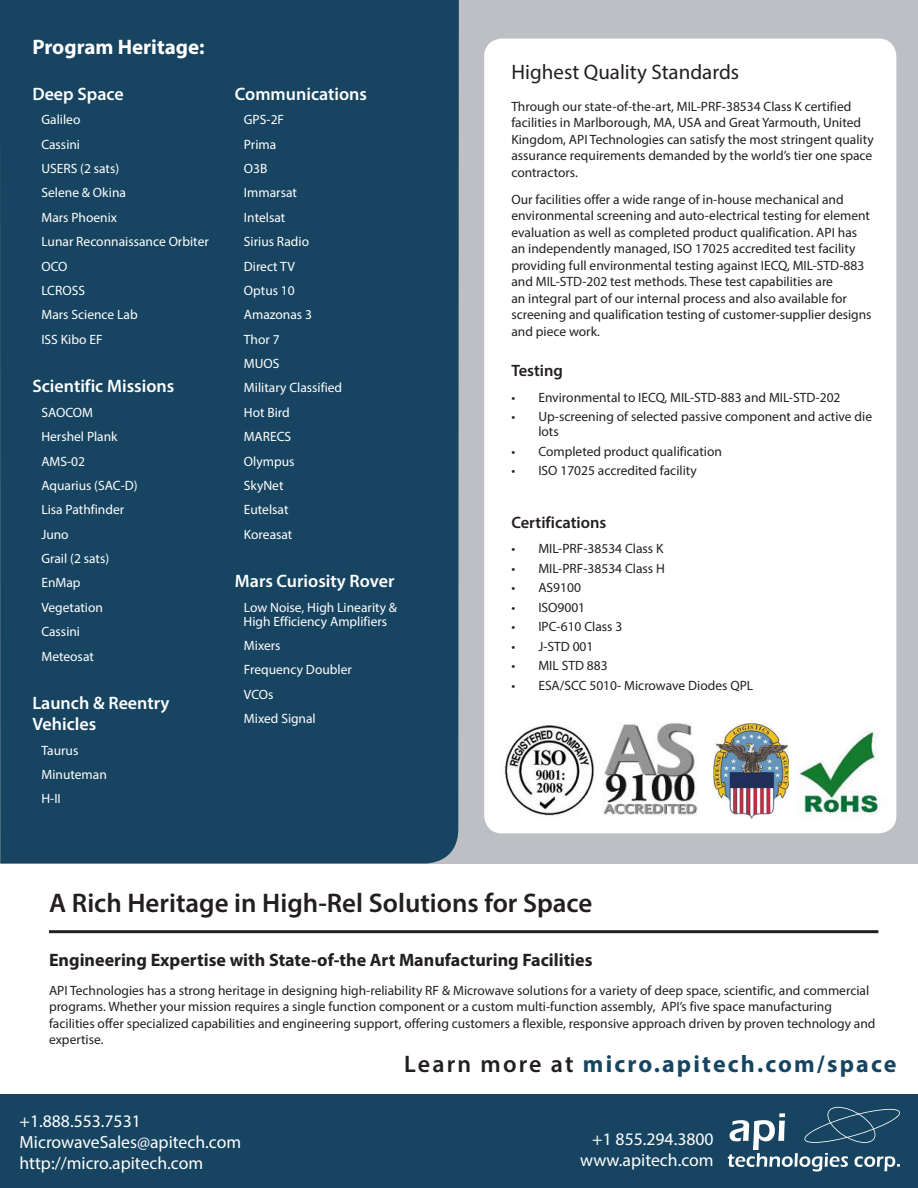
<style>
.page{position:relative;width:918px;height:1188px;background:#fff}
.page>*{position:absolute;margin:0;border:0;box-sizing:border-box;transform-origin:0 0}
.Heading{font:600 27px "Myriad Pro";color:#231f20}
.t1{font:700 24px "Myriad Pro";letter-spacing:.09em;color:#174460}
.Body{font:21px "Myriad Pro";color:#231f20}
.Features_Heading{font:700 21px "Myriad Pro";color:#fff}
.Body-2{font:600 18px/21px "Myriad Pro";color:#fff}
.Features_Heading-2{font:700 18px "Myriad Pro";color:#231f20}
.t2{font:17.7px "Myriad Pro";color:#fff}
.Body-3{font:600 16.5px "Myriad Pro";color:#231f20}
.Body-4{font:13.5px/16.5px "Myriad Pro";color:#231f20}
.Body-5{font:13.5px/13.8px "Myriad Pro";color:#fff}
.s1{font-weight:600;color:#231f20}
</style>
<div class="page">
<div style="left:0;top:1094px;width:918px;height:94px;background:#174460"></div>
<div style="left:0;top:0;width:918px;height:863px;background:#bdbfc4"></div>
<div style="left:0;top:0;width:459px;height:863px;background:#174460"></div>
<svg style="left:0;top:0;width:1px;height:140px"></svg>
<hr style="left:49px;top:930px;width:829px;height:3px;background:#231f20">
<div style="left:484px;top:39px;width:412px;height:794px;background:#fff"></div>
<svg style="left:728px;top:1107px;width:172px;height:65px"></svg>
<img style="left:500px;top:721px;width:100px;height:100px">
<img style="left:602px;top:723px;width:96px;height:92px">
<img style="left:714px;top:724px;width:74px;height:94px">
<img style="left:795px;top:726px;width:101px;height:93px">
<p class="Features_Heading" style="left:32px;top:34px;width:174px">Program Heritage:</p>
<p class="Body-2" style="left:32px;top:83px;width:93px">Deep Space</p>
<p class="Body-5" style="left:41px;top:113px;width:41px">Galileo</p>
<p class="Body-5" style="left:41px;top:137px;width:40px">Cassini</p>
<p class="Body-5" style="left:41px;top:161px;width:79px">USERS (2 sats)</p>
<p class="Body-5" style="left:41px;top:186px;width:86px">Selene &amp; Okina</p>
<p class="Body-5" style="left:41px;top:210px;width:77px">Mars Phoenix</p>
<p class="Body-5" style="left:41px;top:235px;width:169px">Lunar Reconnaissance Orbiter</p>
<p class="Body-5" style="left:41px;top:259px;width:28px">OCO</p>
<p class="Body-5" style="left:41px;top:283px;width:45px">LCROSS</p>
<p class="Body-5" style="left:41px;top:308px;width:98px">Mars Science Lab</p>
<p class="Body-5" style="left:41px;top:332px;width:63px">ISS Kibo EF</p>
<p class="Body-2" style="left:32px;top:375px;width:143px">Scientific Missions</p>
<p class="Body-5" style="left:41px;top:405px;width:53px">SAOCOM</p>
<p class="Body-5" style="left:41px;top:430px;width:78px">Hershel Plank</p>
<p class="Body-5" style="left:41px;top:454px;width:45px">AMS-02</p>
<p class="Body-5" style="left:41px;top:478px;width:98px">Aquarius (SAC-D)</p>
<p class="Body-5" style="left:41px;top:503px;width:84px">Lisa Pathfinder</p>
<p class="Body-5" style="left:41px;top:527px;width:29px">Juno</p>
<p class="Body-5" style="left:41px;top:551px;width:69px">Grail (2 sats)</p>
<p class="Body-5" style="left:41px;top:576px;width:41px">EnMap</p>
<p class="Body-5" style="left:41px;top:600px;width:63px">Vegetation</p>
<p class="Body-5" style="left:41px;top:625px;width:40px">Cassini</p>
<p class="Body-5" style="left:41px;top:649px;width:54px">Meteosat</p>
<p class="Body-2" style="left:32px;top:692px;width:139px">Launch &amp; Reentry<br>Vehicles</p>
<p class="Body-5" style="left:41px;top:743px;width:38px">Taurus</p>
<p class="Body-5" style="left:41px;top:767px;width:67px">Minuteman</p>
<p class="Body-5" style="left:41px;top:792px;width:21px">H-II</p>
<p class="Body-2" style="left:235px;top:83px;width:134px">Communications</p>
<p class="Body-5" style="left:244px;top:113px;width:42px">GPS-2F</p>
<p class="Body-5" style="left:244px;top:137px;width:34px">Prima</p>
<p class="Body-5" style="left:244px;top:161px;width:25px">O3B</p>
<p class="Body-5" style="left:244px;top:186px;width:55px">Immarsat</p>
<p class="Body-5" style="left:244px;top:210px;width:43px">Intelsat</p>
<p class="Body-5" style="left:244px;top:235px;width:67px">Sirius Radio</p>
<p class="Body-5" style="left:244px;top:259px;width:52px">Direct TV</p>
<p class="Body-5" style="left:244px;top:283px;width:52px">Optus 10</p>
<p class="Body-5" style="left:244px;top:308px;width:70px">Amazonas 3</p>
<p class="Body-5" style="left:244px;top:332px;width:37px">Thor 7</p>
<p class="Body-5" style="left:244px;top:356px;width:37px">MUOS</p>
<p class="Body-5" style="left:244px;top:381px;width:100px">Military Classified</p>
<p class="Body-5" style="left:244px;top:405px;width:47px">Hot Bird</p>
<p class="Body-5" style="left:244px;top:430px;width:49px">MARECS</p>
<p class="Body-5" style="left:244px;top:454px;width:52px">Olympus</p>
<p class="Body-5" style="left:244px;top:478px;width:41px">SkyNet</p>
<p class="Body-5" style="left:244px;top:503px;width:46px">Eutelsat</p>
<p class="Body-5" style="left:244px;top:527px;width:50px">Koreasat</p>
<p class="Body-2" style="left:235px;top:570px;width:161px">Mars Curiosity Rover</p>
<p class="Body-5" style="left:243px;top:600px;width:155px">Low Noise, High Linearity &amp;<br>High Efficiency Amplifiers</p>
<p class="Body-5" style="left:244px;top:638px;width:38px">Mixers</p>
<p class="Body-5" style="left:244px;top:663px;width:110px">Frequency Doubler</p>
<p class="Body-5" style="left:244px;top:687px;width:31px">VCOs</p>
<p class="Body-5" style="left:244px;top:712px;width:73px">Mixed Signal</p>
<p class="Body" style="left:511px;top:59px;width:229px">Highest Quality Standards</p>
<p class="Body-4" style="left:511px;top:98px;width:364px">Through our state-of-the-art, MIL-PRF-38534 Class K certified facilities in Marlborough, MA, USA and Great Yarmouth, United Kingdom, API Technologies can satisfy the most stringent quality assurance requirements demanded by the world’s tier one space contractors.</p>
<p class="Body-4" style="left:511px;top:191px;width:362px">Our facilities offer a wide range of in-house mechanical and environmental screening and auto-electrical testing for element evaluation as well as completed product qualification. API has an independently managed, ISO 17025 accredited test facility providing full environmental testing against IECQ, MIL-STD-883 and MIL-STD-202 test methods. These test capabilities are<br>an integral part of our internal process and also available for screening and qualification testing of customer-supplier designs and piece work.</p>
<p class="Body-3" style="left:511px;top:360px;width:53px">Testing</p>
<p class="Body-4" style="left:511px;top:389px;width:331px">• Environmental to IECQ, MIL-STD-883 and MIL-STD-202</p>
<p class="Body-4" style="left:538px;top:409px;width:335px;line-height:15px;text-indent:-27px">• Up-screening of selected passive component and active die lots</p>
<p class="Body-4" style="left:511px;top:443px;width:212px">• Completed product qualification</p>
<p class="Body-4" style="left:511px;top:462px;width:187px">• ISO 17025 accredited facility</p>
<p class="Body-3" style="left:511px;top:512px;width:97px">Certifications</p>
<p class="Body-4" style="left:511px;top:540px;width:154px">• MIL-PRF-38534 Class K</p>
<p class="Body-4" style="left:511px;top:560px;width:155px">• MIL-PRF-38534 Class H</p>
<p class="Body-4" style="left:511px;top:579px;width:71px">• AS9100</p>
<p class="Body-4" style="left:511px;top:599px;width:75px">• ISO9001</p>
<p class="Body-4" style="left:511px;top:618px;width:113px">• IPC-610 Class 3</p>
<p class="Body-4" style="left:511px;top:638px;width:84px">• J-STD 001</p>
<p class="Body-4" style="left:511px;top:657px;width:98px">• MIL STD 883</p>
<p class="Body-4" style="left:511px;top:677px;width:243px">• ESA/SCC 5010- Microwave Diodes QPL</p>
<p class="Heading" style="left:49px;top:885px;width:545px">A Rich Heritage in High-Rel Solutions for Space</p>
<p class="Features_Heading-2" style="left:49px;top:948px;width:545px">Engineering Expertise with State-of-the Art Manufacturing Facilities</p>
<p class="Body-4" style="left:49px;top:982px;width:828px">API Technologies has a strong heritage in designing high-reliability RF &amp; Microwave solutions for a variety of deep space, scientific, and commercial programs. Whether your mission requires a single function component or a custom multi-function assembly, API’s five space manufacturing facilities offer specialized capabilities and engineering support, offering customers a flexible, responsive approach driven by proven technology and expertise.</p>
<p class="t1" style="left:404px;top:1048px;width:494px"><span class="s1">Learn more at</span> micro.apitech.com/space</p>
<p class="t2" style="left:20px;top:1110px;width:123px">+1.888.553.7531</p>
<p class="t2" style="left:20px;top:1131px;width:223px">MicrowaveSales@apitech.com</p>
<p class="t2" style="left:20px;top:1152px;width:185px">http://micro.apitech.com</p>
<p class="t2" style="left:592px;top:1128px;width:123px">+1 855.294.3800</p>
<p class="t2" style="left:580px;top:1149px;width:135px">www.apitech.com</p>
</div>
